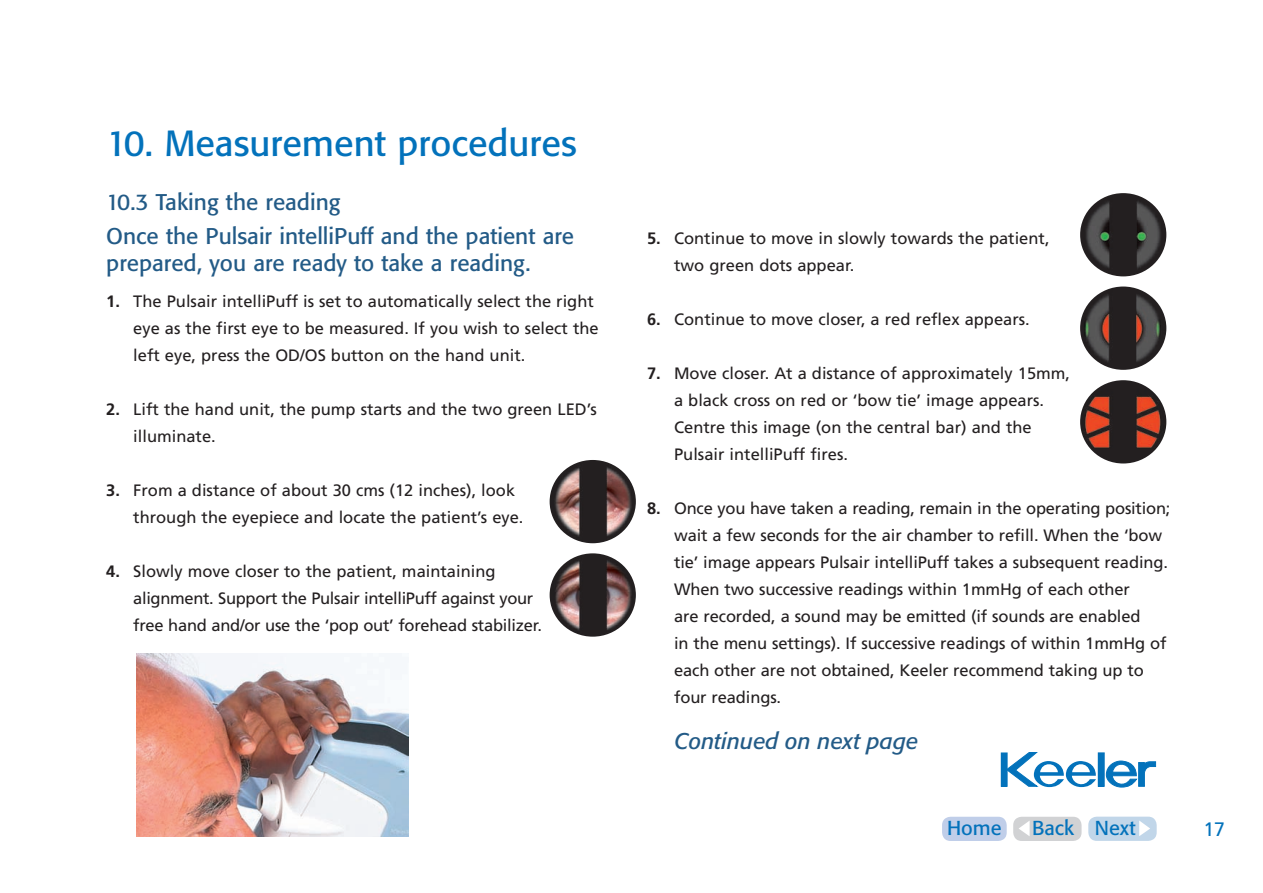
<style>
.page{position:relative;width:1263px;height:893px;background:#fff}
.page>*{position:absolute;margin:0;border:0;box-sizing:border-box;transform-origin:0 0}
.t1{font:36px "Formata BQ";color:#0372bb}
.t2{font:22.5px/34.5px "Formata BQ";color:#235b87}
.t3{font:italic 22.5px "Formata BQ";color:#235b87}
.t4{font:19.95px "Formata BQ";color:#0372bb}
.t5{font:19.5px "Frutiger";color:#0372bb}
.t6{font:16.5px/27px "Frutiger";color:#231f20}
.s1{font-weight:700}
</style>
<div class="page">
<div style="left:1088px;top:817px;width:69px;height:24px;background:#c1d6e9;border-radius:9px"></div>
<svg style="left:1139px;top:821px;width:11px;height:15px"></svg>
<div style="left:1013px;top:817px;width:68px;height:24px;background:#d1d2d4;border-radius:9px"></div>
<svg style="left:1019px;top:821px;width:10px;height:15px"></svg>
<div style="left:942px;top:817px;width:65px;height:24px;background:#c0cee9;border-radius:9px"></div>
<div style="left:1001px;top:753px;width:6px;height:33px;background:#0372bb"></div>
<svg style="left:1006px;top:752px;width:90px;height:36px"></svg>
<div style="left:1098px;top:753px;width:6px;height:33px;background:#0372bb"></div>
<svg style="left:1106px;top:761px;width:50px;height:27px"></svg>
<img style="left:1080px;top:193px;width:86px;height:83px">
<img style="left:1080px;top:287px;width:86px;height:83px">
<img style="left:1080px;top:380px;width:86px;height:83px">
<img style="left:550px;top:460px;width:86px;height:83px">
<img style="left:550px;top:553px;width:86px;height:84px">
<img style="left:136px;top:653px;width:272px;height:183px">
<h1 class="t1" style="left:106px;top:121px;width:472px">10. Measurement procedures</h1>
<h2 class="t2" style="left:106px;top:185px;width:469px">10.3 Taking the reading<br>Once the Pulsair intelliPuff and the patient are</h2>
<h2 class="t2" style="left:106px;top:246px;width:426px">prepared, you are ready to take a reading.</h2>
<p class="t6" style="left:133px;top:288px;width:467px;text-indent:-27px"><span class="s1">1.</span> The Pulsair intelliPuff is set to automatically select the right eye as the first eye to be measured. If you wish to select the left eye, press the OD/OS button on the hand unit.</p>
<p class="t6" style="left:133px;top:396px;width:465px;text-indent:-27px"><span class="s1">2.</span> Lift the hand unit, the pump starts and the two green LED’s illuminate.</p>
<p class="t6" style="left:133px;top:477px;width:392px;text-indent:-27px"><span class="s1">3.</span> From a distance of about 30 cms (12 inches), look through the eyepiece and locate the patient’s eye.</p>
<p class="t6" style="left:133px;top:558px;width:410px;text-indent:-27px"><span class="s1">4.</span> Slowly move closer to the patient, maintaining alignment. Support the Pulsair intelliPuff against your free hand and/or use the ‘pop out’ forehead stabilizer.</p>
<p class="t6" style="left:674px;top:225px;width:377px;text-indent:-27px"><span class="s1">5.</span> Continue to move in slowly towards the patient, two green dots appear.</p>
<p class="t6" style="left:647px;top:306px;width:384px"><span class="s1">6.</span> Continue to move closer, a red reflex appears.</p>
<p class="t6" style="left:674px;top:360px;width:397px;text-indent:-27px"><span class="s1">7.</span> Move closer. At a distance of approximately 15mm, a black cross on red or ‘bow tie’ image appears.<br>Centre this image (on the central bar) and the Pulsair intelliPuff fires.</p>
<p class="t6" style="left:674px;top:495px;width:498px;text-indent:-27px"><span class="s1">8.</span> Once you have taken a reading, remain in the operating position; wait a few seconds for the air chamber to refill. When the ‘bow tie’ image appears Pulsair intelliPuff takes a subsequent reading.<br>When two successive readings within 1mmHg of each other<br>are recorded, a sound may be emitted (if sounds are enabled<br>in the menu settings). If successive readings of within 1mmHg of each other are not obtained, Keeler recommend taking up to four readings.</p>
<h2 class="t3" style="left:675px;top:728px;width:245px">Continued on next page</h2>
<p class="t4" style="left:947px;top:816px;width:56px">Home</p>
<p class="t4" style="left:1032px;top:816px;width:105px">Back Next</p>
<p class="t5" style="left:1203px;top:818px;width:23px">17</p>
</div>
